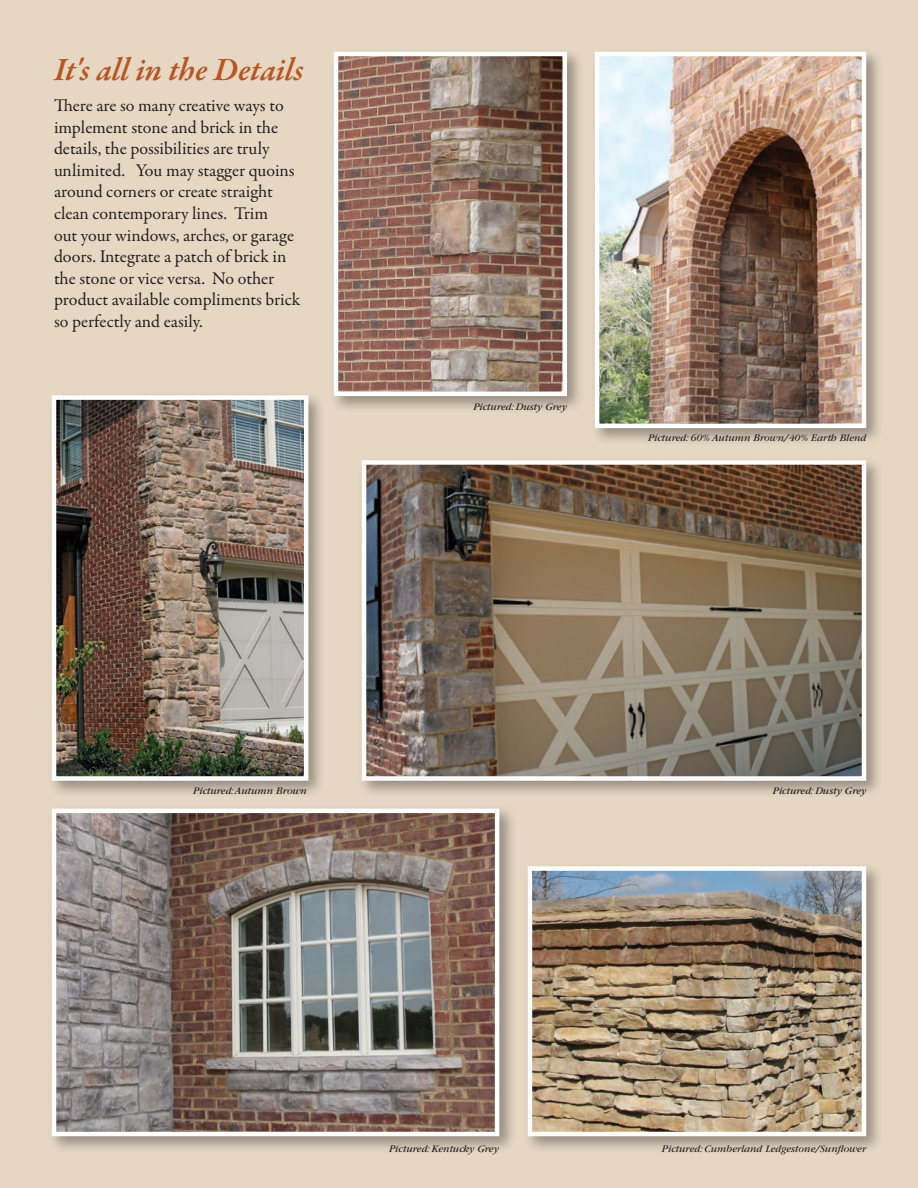
<style>
.page{position:relative;width:918px;height:1188px;background:#e5d7c2}
.page>*{position:absolute;margin:0;border:0;box-sizing:border-box;transform-origin:0 0}
.t1{font:italic 600 33px "Garamond Premr Pro";letter-spacing:-.005em;color:#b95521}
.t2{font:18px/21.6px "Garamond Premr Pro";letter-spacing:-.005em;color:#231f20}
.t3{font:italic 10.5px "Garamond";color:#231f20}
</style>
<div class="page">
<div style="left:47px;top:804px;width:469px;height:349px;background:#231f20;opacity:.4"></div>
<img style="left:57px;top:814px;width:437px;height:317px">
<div style="left:52px;top:809px;width:447px;height:327px;border:4px solid #fff"></div>
<div style="left:329px;top:47px;width:255px;height:367px;background:#231f20;opacity:.4"></div>
<img style="left:339px;top:57px;width:223px;height:334px">
<div style="left:334px;top:52px;width:233px;height:344px;border:4px solid #fff"></div>
<div style="left:523px;top:862px;width:360px;height:292px;background:#231f20;opacity:.4"></div>
<img style="left:533px;top:871px;width:328px;height:260px">
<div style="left:528px;top:866px;width:338px;height:270px;border:4px solid #fff"></div>
<div style="left:590px;top:47px;width:294px;height:399px;background:#231f20;opacity:.4"></div>
<img style="left:600px;top:57px;width:261px;height:366px">
<div style="left:595px;top:52px;width:271px;height:376px;border:4px solid #fff"></div>
<div style="left:47px;top:391px;width:279px;height:407px;background:#231f20;opacity:.4"></div>
<img style="left:57px;top:400px;width:246px;height:376px">
<div style="left:52px;top:395px;width:256px;height:386px;border:4px solid #fff"></div>
<div style="left:357px;top:456px;width:526px;height:342px;background:#231f20;opacity:.4"></div>
<img style="left:367px;top:465px;width:494px;height:311px">
<div style="left:362px;top:460px;width:504px;height:321px;border:4px solid #fff"></div>
<h1 class="t1" style="left:54px;top:49px;width:251px">It's all in the Details</h1>
<p class="t2" style="left:54px;top:95px;width:248px">There are so many creative ways to implement stone and brick in the details, the possibilities are truly unlimited. You may stagger quoins around corners or create straight clean contemporary lines. Trim<br>out your windows, arches, or garage doors. Integrate a patch of brick in the stone or vice versa. No other product available compliments brick so perfectly and easily.</p>
<p class="t3" style="left:473px;top:401px;width:95px">Pictured: Dusty Grey</p>
<p class="t3" style="left:648px;top:432px;width:220px">Pictured: 60% Autumn Brown/40% Earth Blend</p>
<p class="t3" style="left:193px;top:785px;width:115px">Pictured: Autumn Brown</p>
<p class="t3" style="left:773px;top:785px;width:95px">Pictured: Dusty Grey</p>
<p class="t3" style="left:389px;top:1144px;width:111px">Pictured: Kentucky Grey</p>
<p class="t3" style="left:662px;top:1144px;width:206px">Pictured: Cumberland Ledgestone/Sunflower</p>
</div>
